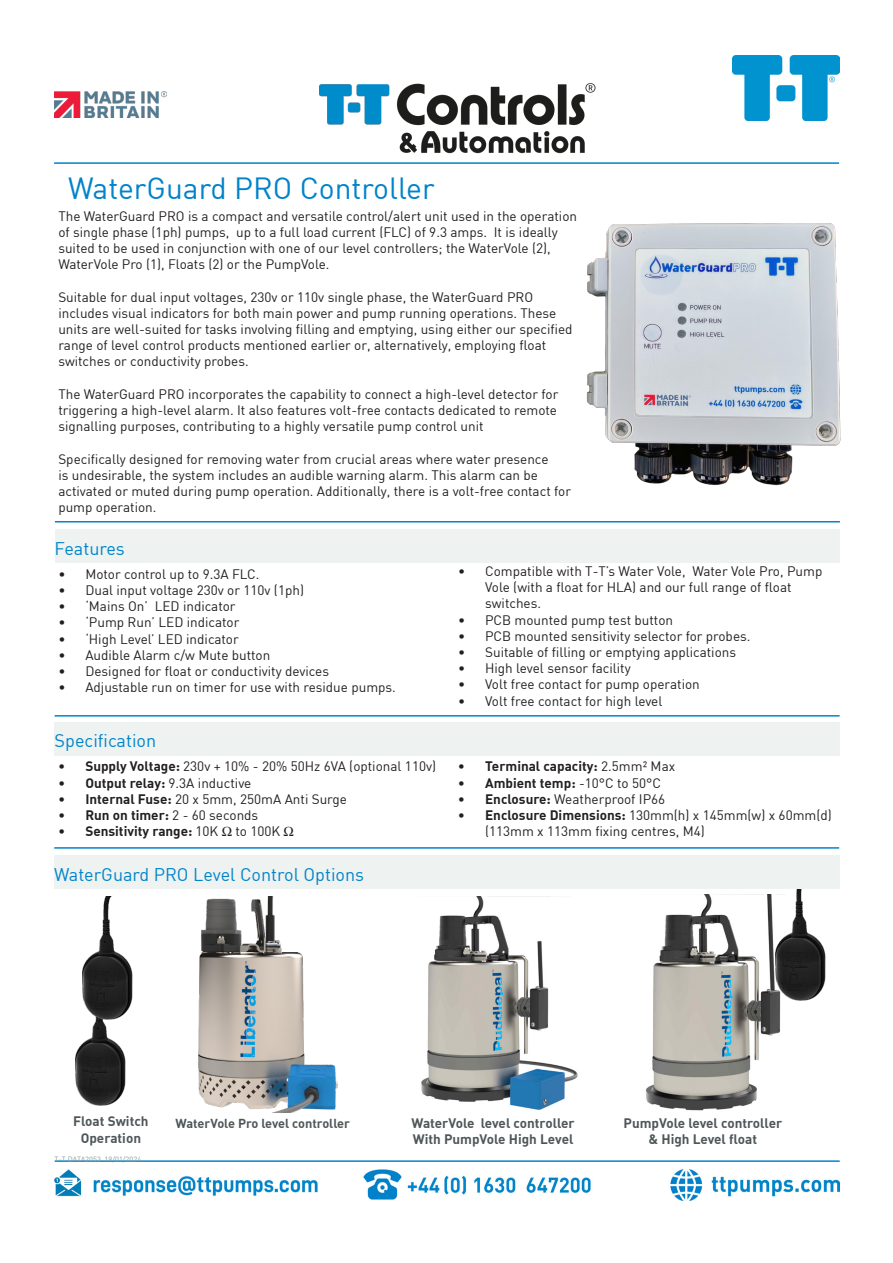
<style>
.page{position:relative;width:893px;height:1263px;background:#fff}
.page>*{position:absolute;margin:0;border:0;box-sizing:border-box;transform-origin:0 0}
.Cover_Page_Product{font:30px "DIN";color:#0083ca}
._02_Heading{font:18px "DIN";color:#0085ca}
.t1{font:13.5px/16.2px "DIN";color:#231f20}
.t2{font:13.5px "DIN Bold Alternate";color:#231f20}
.t3{font:13.5px/16.2px "DIN Bold Alternate";color:#4e5758;text-align:center}
.t4{font:12.75px "DIN Bold Alternate";color:#4e5758}
.t5{font:7.5px "DIN";color:#8b9b92}
.s1{font-family:"DIN Bold Alternate"}
.s2{font-family:"DIN"}
.s3{font-family:"Arial Rounded MT Bold"}
</style>
<div class="page">
<img style="left:732px;top:55px;width:107px;height:65px">
<img style="left:320px;top:83px;width:276px;height:71px">
<hr style="left:54px;top:162px;width:785px;height:2px;background:#0083ca">
<hr style="left:55px;top:521px;width:785px;height:1px;background:#0085ca">
<div style="left:55px;top:530px;width:784px;height:33px;background:#eef2f1"></div>
<hr style="left:55px;top:715px;width:785px;height:1px;background:#0085ca">
<div style="left:55px;top:722px;width:785px;height:33px;background:#eef2f1"></div>
<img style="left:55px;top:1169px;width:785px;height:31px">
<hr style="left:55px;top:1160px;width:785px;height:2px;background:#0085ca">
<img style="left:54px;top:91px;width:112px;height:26px">
<img style="left:586px;top:223px;width:255px;height:263px">
<img style="left:646px;top:894px;width:135px;height:217px">
<img style="left:772px;top:888px;width:58px;height:116px">
<hr style="left:54px;top:847px;width:785px;height:2px;background:#0085ca">
<img style="left:75px;top:1022px;width:51px;height:84px">
<img style="left:82px;top:897px;width:51px;height:125px">
<div style="left:54px;top:855px;width:785px;height:33px;background:#eef2f1"></div>
<img style="left:421px;top:897px;width:157px;height:213px">
<img style="left:198px;top:897px;width:140px;height:216px">
<p class="Cover_Page_Product" style="left:68px;top:170px;width:368px">WaterGuard PRO Controller</p>
<p class="t1" style="left:58px;top:207px;width:520px">The WaterGuard PRO is a compact and versatile control/alert unit used in the operation of single phase (1ph) pumps, up to a full load current (FLC) of 9.3 amps. It is ideally suited to be used in conjunction with one of our level controllers; the WaterVole (2), WaterVole Pro (1), Floats (2) or the PumpVole.</p>
<p class="t1" style="left:58px;top:288px;width:516px">Suitable for dual input voltages, 230v or 110v single phase, the WaterGuard PRO includes visual indicators for both main power and pump running operations. These units are well-suited for tasks involving filling and emptying, using either our specified range of level control products mentioned earlier or, alternatively, employing float switches or conductivity probes.</p>
<p class="t1" style="left:58px;top:385px;width:501px;text-align:justify">The WaterGuard PRO incorporates the capability to connect a high-level detector for triggering a high-level alarm. It also features volt-free contacts dedicated to remote signalling purposes, contributing to a highly versatile pump control unit</p>
<p class="t1" style="left:58px;top:450px;width:514px">Specifically designed for removing water from crucial areas where water presence<br>is undesirable, the system includes an audible warning alarm. This alarm can be activated or muted during pump operation. Additionally, there is a volt-free contact for pump operation.</p>
<p class="_02_Heading" style="left:55px;top:537px;width:72px">Features</p>
<p class="t1" style="left:58px;top:565px;width:202px">• Motor control up to 9.3A FLC.</p>
<p class="t1" style="left:58px;top:582px;width:247px">• Dual input voltage 230v or 110v (1ph)</p>
<p class="t1" style="left:58px;top:598px;width:179px">• ‘Mains On’ LED indicator</p>
<p class="t1" style="left:58px;top:614px;width:182px">• ‘Pump Run’ LED indicator</p>
<p class="t1" style="left:58px;top:630px;width:182px">• ‘High Level’ LED indicator</p>
<p class="t1" style="left:58px;top:646px;width:214px">• Audible Alarm c/w Mute button</p>
<p class="t1" style="left:58px;top:663px;width:272px">• Designed for float or conductivity devices</p>
<p class="t1" style="left:58px;top:679px;width:339px">• Adjustable run on timer for use with residue pumps.</p>
<p class="_02_Heading" style="left:55px;top:730px;width:103px">Specification</p>
<p class="t1" style="left:58px;top:758px;width:379px"><span class="s1">• Supply Voltage:</span> 230v + 10% - 20% 50Hz 6VA (optional 110v)</p>
<p class="t2" style="left:58px;top:774px;width:195px">• Output relay: <span class="s2">9.3A inductive</span></p>
<p class="t1" style="left:58px;top:791px;width:290px"><span class="s1">• Internal Fuse:</span> 20 x 5mm, 250mA Anti Surge</p>
<p class="t2" style="left:58px;top:806px;width:201px">• Run on timer: <span class="s2">2 - 60 seconds</span></p>
<p class="t2" style="left:58px;top:822px;width:237px">• Sensitivity range: <span class="s2">10K</span> <span class="s3">Ω</span> <span class="s2">to 100K</span> <span class="s3">Ω</span></p>
<p class="_02_Heading" style="left:54px;top:863px;width:311px">WaterGuard PRO Level Control Options</p>
<p class="t1" style="left:485px;top:563px;width:339px;text-indent:-27px">• Compatible with T-T’s Water Vole, Water Vole Pro, Pump<br>Vole (with a float for HLA) and our full range of float switches.</p>
<p class="t1" style="left:458px;top:611px;width:216px">• PCB mounted pump test button</p>
<p class="t1" style="left:458px;top:627px;width:294px">• PCB mounted sensitivity selector for probes.</p>
<p class="t1" style="left:458px;top:644px;width:279px">• Suitable of filling or emptying applications</p>
<p class="t1" style="left:458px;top:660px;width:174px">• High level sensor facility</p>
<p class="t1" style="left:458px;top:676px;width:243px">• Volt free contact for pump operation</p>
<p class="t1" style="left:458px;top:692px;width:206px">• Volt free contact for high level</p>
<p class="t2" style="left:458px;top:758px;width:219px">• Terminal capacity: <span class="s2">2.5mm² Max</span></p>
<p class="t2" style="left:458px;top:774px;width:204px">• Ambient temp: <span class="s2">-10°C to 50°C</span></p>
<p class="t1" style="left:458px;top:791px;width:209px"><span class="s1">• Enclosure:</span> Weatherproof IP66</p>
<p class="t1" style="left:458px;top:807px;width:375px"><span class="s1">• Enclosure Dimensions:</span> 130mm(h) x 145mm(w) x 60mm(d)</p>
<p class="t1" style="left:485px;top:823px;width:221px">(113mm x 113mm fixing centres, M4)</p>
<p class="t3" style="left:73px;top:1113px;width:77px">Float Switch</p>
<p class="t4" style="left:176px;top:1115px;width:176px">WaterVole Pro level controller</p>
<p class="t3" style="left:81px;top:1129px;width:62px">Operation</p>
<p class="t5" style="left:55px;top:1154px;width:88px">T-T DATA2053 19/01/2024</p>
<p class="t3" style="left:412px;top:1114px;width:165px">WaterVole level controller</p>
<p class="t3" style="left:413px;top:1130px;width:162px">With PumpVole High Level</p>
<p class="t3" style="left:624px;top:1114px;width:160px">PumpVole level controller &amp; High Level float</p>
</div>
